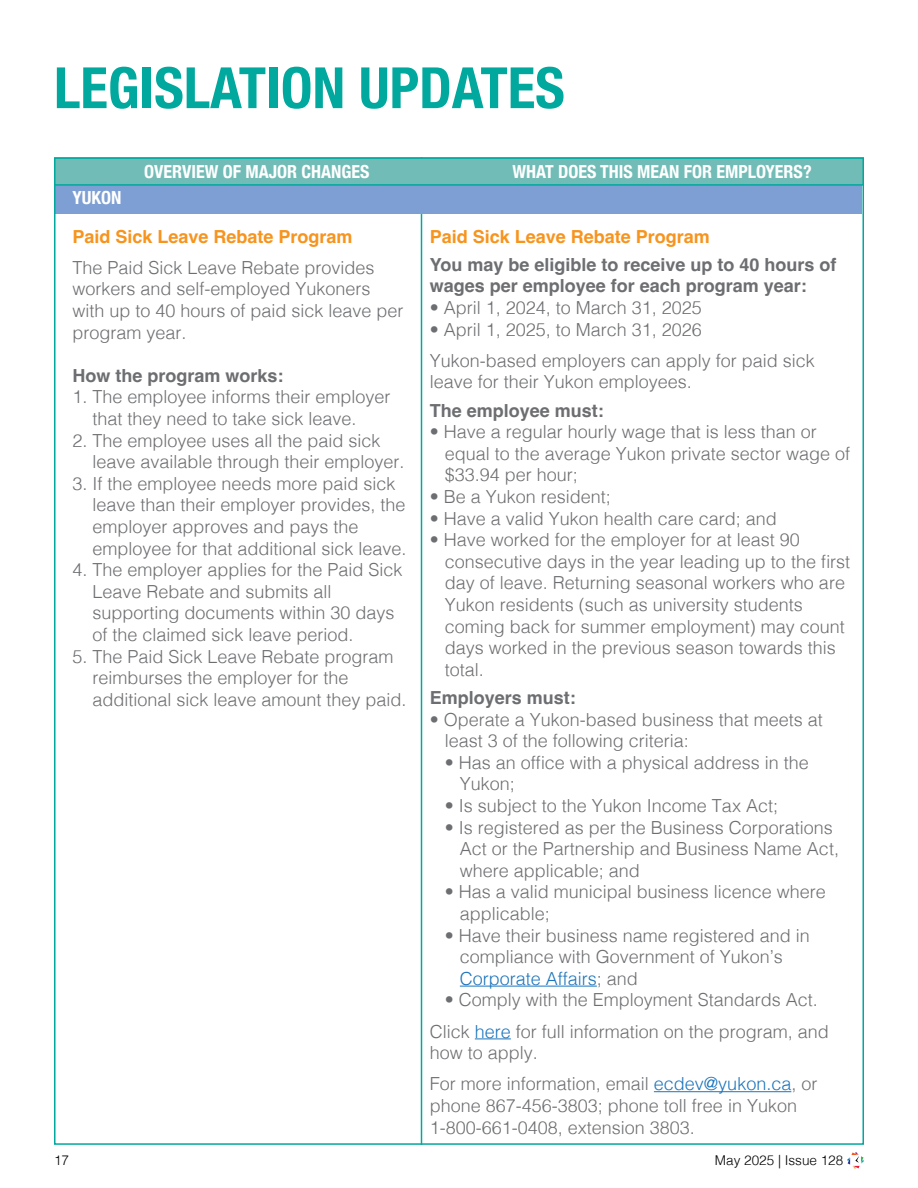
<style>
.page{position:relative;width:918px;height:1188px;background:#fff}
.page>*{position:absolute;margin:0;border:0;box-sizing:border-box;transform-origin:0 0}
.t1{font:700 condensed 57px "Helvetica Neue";color:#00a89e}
.t2{font:300 18px/21.6px "Helvetica";color:#6d6e71}
.t3{font:700 18px/21.6px "Helvetica";color:#6d6e71}
.t4{font:700 condensed 18px "Helvetica Neue";color:#fff}
.t5{font:700 18px "Helvetica";color:#f7941e}
.t6{font:300 13.5px "Helvetica";color:#000}
.s1{color:#1c75bc}
</style>
<div class="page">
<svg style="left:847px;top:1152px;width:17px;height:17px"></svg>
<hr style="left:421px;top:157px;width:1px;height:988px;background:#00a89e">
<div style="left:56px;top:184px;width:806px;height:30px;background:#7d9fd3"></div>
<div style="left:54px;top:157px;width:810px;height:29px;background:#71bcb6;border:2px solid #00a89e"></div>
<hr style="left:460px;top:986px;width:137px;height:1px;background:#1c75bc">
<hr style="left:475px;top:1038px;width:36px;height:1px;background:#1c75bc">
<hr style="left:654px;top:1091px;width:137px;height:1px;background:#1c75bc">
<h1 class="t1" style="left:54px;top:41px;width:512px">LEGISLATION UPDATES</h1>
<p class="t4" style="left:72px;top:183px;width:51px">YUKON</p>
<p class="t4" style="left:144px;top:157px;width:227px">OVERVIEW OF MAJOR CHANGES</p>
<p class="t4" style="left:512px;top:157px;width:301px">WHAT DOES THIS MEAN FOR EMPLOYERS?</p>
<p class="t5" style="left:72px;top:225px;width:282px">Paid Sick Leave Rebate Program</p>
<p class="t2" style="left:72px;top:255px;width:333px">The Paid Sick Leave Rebate provides workers and self-employed Yukoners with up to 40 hours of paid sick leave per program year.</p>
<p class="t3" style="left:72px;top:367px;width:213px">How the program works:</p>
<p class="t2" style="left:92px;top:385px;width:300px;text-indent:-20px">1. The employee informs their employer that they need to take sick leave.</p>
<p class="t2" style="left:92px;top:428px;width:314px;text-indent:-20px">2. The employee uses all the paid sick leave available through their employer.</p>
<p class="t2" style="left:92px;top:471px;width:316px;text-indent:-20px">3. If the employee needs more paid sick leave than their employer provides, the employer approves and pays the employee for that additional sick leave.</p>
<p class="t2" style="left:92px;top:558px;width:312px;text-indent:-20px">4. The employer applies for the Paid Sick Leave Rebate and submits all supporting documents within 30 days of the claimed sick leave period.</p>
<p class="t2" style="left:92px;top:644px;width:316px;text-indent:-20px">5. The Paid Sick Leave Rebate program reimburses the employer for the additional sick leave amount they paid.</p>
<p class="t5" style="left:430px;top:225px;width:282px">Paid Sick Leave Rebate Program</p>
<p class="t3" style="left:430px;top:256px;width:408px">You may be eligible to receive up to 40 hours of wages per employee for each program year:</p>
<p class="t2" style="left:430px;top:296px;width:274px">• April 1, 2024, to March 31, 2025</p>
<p class="t2" style="left:430px;top:312px;width:387px;line-height:31.2px">• April 1, 2025, to March 31, 2026<br>Yukon-based employers can apply for paid sick</p>
<p class="t2" style="left:430px;top:370px;width:264px">leave for their Yukon employees.</p>
<p class="t3" style="left:430px;top:401px;width:176px">The employee must:</p>
<p class="t2" style="left:445px;top:420px;width:407px;text-indent:-15px">• Have a regular hourly wage that is less than or equal to the average Yukon private sector wage of $33.94 per hour;</p>
<p class="t2" style="left:430px;top:485px;width:183px">• Be a Yukon resident;</p>
<p class="t2" style="left:430px;top:506px;width:349px">• Have a valid Yukon health care card; and</p>
<p class="t2" style="left:445px;top:528px;width:407px;text-indent:-15px">• Have worked for the employer for at least 90 consecutive days in the year leading up to the first day of leave. Returning seasonal workers who are Yukon residents (such as university students coming back for summer employment) may count days worked in the previous season towards this total.</p>
<p class="t3" style="left:430px;top:689px;width:148px">Employers must:</p>
<p class="t2" style="left:445px;top:707px;width:380px;text-indent:-15px">• Operate a Yukon-based business that meets at least 3 of the following criteria:</p>
<p class="t2" style="left:460px;top:750px;width:351px;text-indent:-15px">• Has an office with a physical address in the<br>Yukon;</p>
<p class="t2" style="left:445px;top:794px;width:335px">• Is subject to the Yukon Income Tax Act;</p>
<p class="t2" style="left:460px;top:815px;width:381px;text-indent:-15px">• Is registered as per the Business Corporations<br>Act or the Partnership and Business Name Act, where applicable; and</p>
<p class="t2" style="left:460px;top:880px;width:368px;text-indent:-15px">• Has a valid municipal business licence where applicable;</p>
<p class="t2" style="left:460px;top:923px;width:352px;text-indent:-15px">• Have their business name registered and in compliance with Government of Yukon’s<br><span class="s1">Corporate Affairs</span>; and</p>
<p class="t2" style="left:430px;top:983px;width:401px;line-height:31.2px;text-align:center">• Comply with the Employment Standards Act.<br>Click <span class="s1">here</span> for full information on the program, and</p>
<p class="t2" style="left:430px;top:1036px;width:389px;line-height:31.2px">how to apply.<br>For more information, email <span class="s1">ecdev@yukon.ca</span>, or</p>
<p class="t2" style="left:430px;top:1093px;width:369px">phone 867-456-3803; phone toll free in Yukon<br>1-800-661-0408, extension 3803.</p>
<p class="t6" style="left:54px;top:1148px;width:17px">17</p>
<p class="t6" style="left:715px;top:1148px;width:130px">May 2025 | Issue 128</p>
</div>
